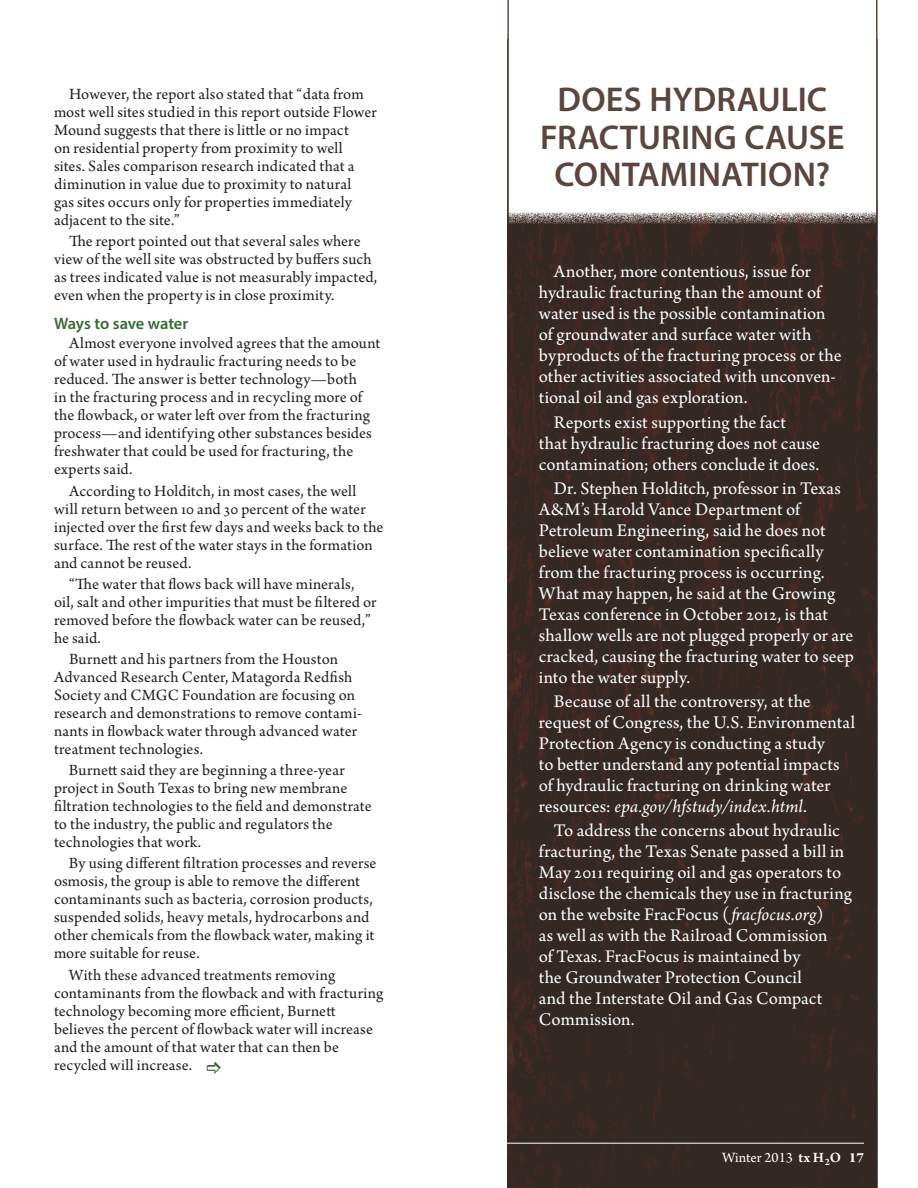
<style>
.page{position:relative;width:918px;height:1188px;background:#fff}
.page>*{position:absolute;margin:0;border:0;box-sizing:border-box;transform-origin:0 0}
.t1{font:600 34.5px/37.5px "Myriad Pro";letter-spacing:.005em;color:#5b453d;text-align:center}
.t2{font:18.75px/21px "Arno Pro";letter-spacing:.005em;color:#fff}
.t3{font:16.5px/18px "Arno Pro";letter-spacing:.005em;color:#231f20}
.t4{font:600 16.5px "Myriad Pro";letter-spacing:-.01em;color:#386a33}
.t5{font:15px "Arno Pro";letter-spacing:-.005em;color:#fff}
.s1{font-style:italic}
.s2{font-weight:600}
.s3{font-weight:700}
</style>
<div class="page">
<img style="left:507px;top:226px;width:371px;height:962px">
<svg style="left:507px;top:0;width:371px;height:226px"></svg>
<hr style="left:54px;top:1143px;width:810px;height:1px;background:#fff">
<p class="t3" style="left:54px;top:86px;width:324px;text-indent:15px">However, the report also stated that “data from most well sites studied in this report outside Flower Mound suggests that there is little or no impact<br>on residential property from proximity to well sites. Sales comparison research indicated that a diminution in value due to proximity to natural<br>gas sites occurs only for properties immediately adjacent to the site.”</p>
<p class="t3" style="left:54px;top:233px;width:325px;text-indent:15px">The report pointed out that several sales where view of the well site was obstructed by buffers such as trees indicated value is not measurably impacted, even when the property is in close proximity.</p>
<p class="t4" style="left:54px;top:313px;width:136px">Ways to save water</p>
<p class="t3" style="left:54px;top:335px;width:328px;text-indent:15px">Almost everyone involved agrees that the amount of water used in hydraulic fracturing needs to be reduced. The answer is better technology—both<br>in the fracturing process and in recycling more of the flowback, or water left over from the fracturing process—and identifying other substances besides freshwater that could be used for fracturing, the experts said.</p>
<p class="t3" style="left:54px;top:482px;width:331px;text-indent:15px">According to Holditch, in most cases, the well will return between 10 and 30 percent of the water injected over the first few days and weeks back to the surface. The rest of the water stays in the formation and cannot be reused.</p>
<p class="t3" style="left:54px;top:576px;width:324px;text-indent:15px">“The water that flows back will have minerals, oil, salt and other impurities that must be filtered or removed before the flowback water can be reused,” he said.</p>
<p class="t3" style="left:54px;top:651px;width:310px;text-indent:15px">Burnett and his partners from the Houston Advanced Research Center, Matagorda Redfish Society and CMGC Foundation are focusing on research and demonstrations to remove contami&shy;nants in flowback water through advanced water treatment technologies.</p>
<p class="t3" style="left:54px;top:762px;width:319px;text-indent:15px">Burnett said they are beginning a three-year project in South Texas to bring new membrane filtration technologies to the field and demonstrate to the industry, the public and regulators the technologies that work.</p>
<p class="t3" style="left:54px;top:855px;width:324px;text-indent:15px">By using different filtration processes and reverse osmosis, the group is able to remove the different contaminants such as bacteria, corrosion products, suspended solids, heavy metals, hydrocarbons and other chemicals from the flowback water, making it more suitable for reuse.</p>
<p class="t3" style="left:54px;top:967px;width:331px;text-indent:15px">With these advanced treatments removing contaminants from the flowback and with fracturing technology becoming more efficient, Burnett believes the percent of flowback water will increase and the amount of that water that can then be recycled will increase.</p>
<h1 class="t1" style="left:540px;top:80px;width:306px">DOES HYDRAULIC<br>FRACTURING CAUSE<br>CONTAMINATION?</h1>
<p class="t2" style="left:539px;top:262px;width:304px;text-indent:15px">Another, more contentious, issue for hydraulic fracturing than the amount of water used is the possible contamination of groundwater and surface water with byproducts of the fracturing process or the other activities associated with unconven&shy;tional oil and gas exploration.</p>
<p class="t2" style="left:539px;top:412px;width:283px;text-indent:15px">Reports exist supporting the fact<br>that hydraulic fracturing does not cause contamination; others conclude it does.</p>
<p class="t2" style="left:539px;top:479px;width:317px;text-indent:15px">Dr. Stephen Holditch, professor in Texas A&amp;M’s Harold Vance Department of Petroleum Engineering, said he does not believe water contamination specifically from the fracturing process is occurring.<br>What may happen, he said at the Growing Texas conference in October 2012, is that shallow wells are not plugged properly or are cracked, causing the fracturing water to seep into the water supply.</p>
<p class="t2" style="left:539px;top:692px;width:318px;text-indent:15px">Because of all the controversy, at the request of Congress, the U.S. Environmental Protection Agency is conducting a study<br>to better understand any potential impacts of hydraulic fracturing on drinking water resources: <span class="s1">epa.gov/hfstudy/index.html</span>.</p>
<p class="t2" style="left:539px;top:821px;width:315px;text-indent:15px">To address the concerns about hydraulic fracturing, the Texas Senate passed a bill in May 2011 requiring oil and gas operators to disclose the chemicals they use in fracturing on the website FracFocus (<span class="s1">fracfocus.org</span>)<br>as well as with the Railroad Commission<br>of Texas. FracFocus is maintained by<br>the Groundwater Protection Council<br>and the Interstate Oil and Gas Compact Commission.</p>
<p class="t5" style="left:722px;top:1149px;width:143px">Winter 2013 <span class="s2">tx H</span><sub>2</sub><span class="s2">O</span> <span class="s3">17</span></p>
</div>
